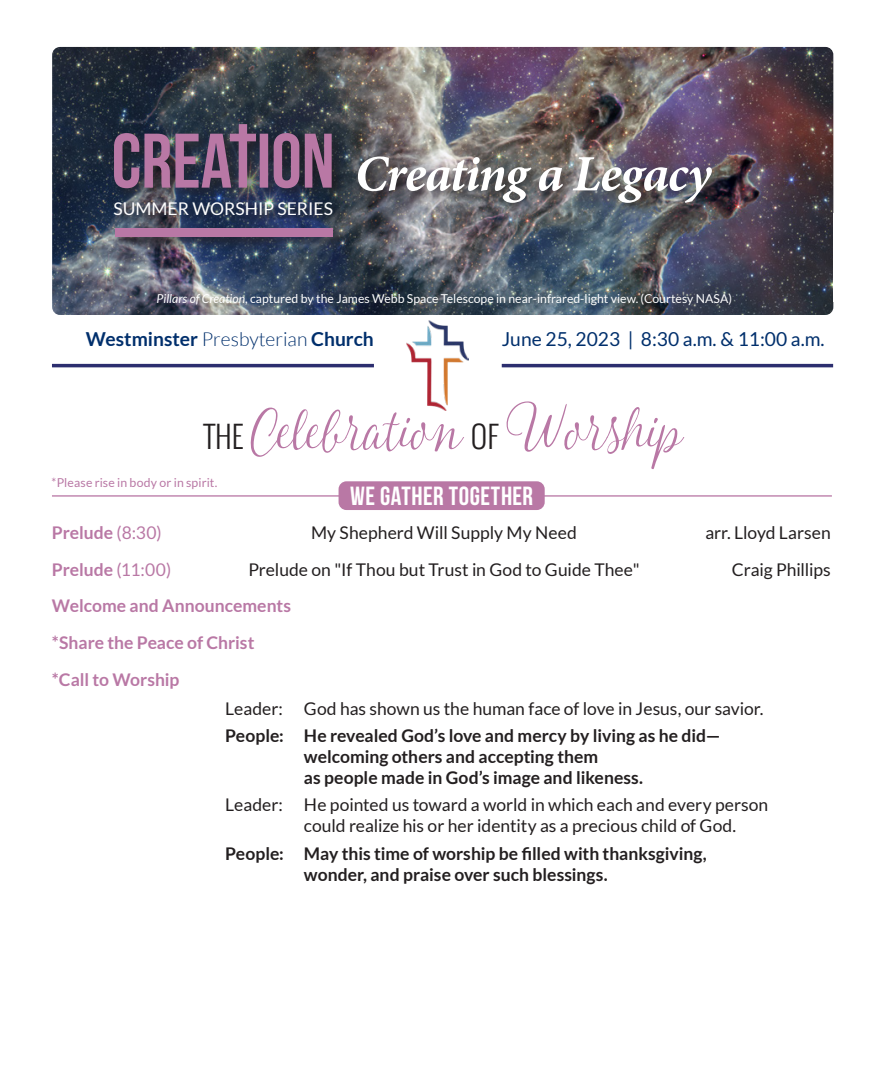
<style>
.page{position:relative;width:882px;height:1071px;background:#fff}
.page>*{position:absolute;margin:0;border:0;box-sizing:border-box;transform-origin:0 0}
.t1{font:83.65px "Fabulous";color:#b978a5}
.t2{font:italic 700 51.1px "Minion Pro";letter-spacing:-.02em;color:#fff}
.t3{font:300 30.45px "Oswald";color:#231f20}
.t4{font:26.25px "Bebas Neue";letter-spacing:.02em;color:#fff}
.t5{font:19.25px "Lato";color:#002f6c}
.t6{font:700 19.25px "Lato";color:#002f6c}
.t7{font:17.5px/21px "Lato";color:#231f20}
.t8{font:700 17.5px/21px "Lato";color:#231f20}
.t9{font:700 17.5px "Lato";color:#b978a5}
.t10{font:17.5px "Lato";color:#fff}
.t11{font:12.25px "Lato";color:#fff}
.t12{font:12.25px "Lato";letter-spacing:.01em;color:#b978a5}
.s1{font-style:italic}
.s2{font-weight:300}
.s3{font-weight:400}
</style>
<div class="page">
<img style="left:406px;top:320px;width:63px;height:91px">
<hr style="left:52px;top:364px;width:322px;height:3px;background:#2c2e6f">
<hr style="left:502px;top:364px;width:331px;height:3px;background:#2c2e6f">
<div style="left:339px;top:481px;width:206px;height:29px;background:#b978a5;border-radius:8px"></div>
<hr style="left:52px;top:495px;width:292px;height:2px;background:#b978a5">
<hr style="left:541px;top:495px;width:291px;height:2px;background:#b978a5">
<img style="left:52px;top:47px;width:781px;height:268px">
<div style="left:354px;top:153px;width:372px;height:65px;background:#231f20;opacity:.75"></div>
<div style="left:110px;top:121px;width:237px;height:109px;background:#231f20;opacity:.75"></div>
<svg style="left:114px;top:124px;width:218px;height:64px;background:#6d526f"></svg>
<div style="left:111px;top:224px;width:236px;height:28px;background:#231f20;opacity:.75"></div>
<div style="left:115px;top:228px;width:218px;height:8px;background:#b978a5"></div>
<p class="t10" style="left:113px;top:199px;width:221px">SUMMER WORSHIP SERIES</p>
<p class="t2" style="left:355px;top:138px;width:358px">Creating a Legacy</p>
<p class="t11" style="left:156px;top:292px;width:577px"><span class="s1">Pillars of Creation</span>, captured by the James Webb Space Telescope in near-infrared-light view. (Courtesy NASA)</p>
<p class="t6" style="left:86px;top:328px;width:290px">Westminster <span class="s2">Presbyterian</span> Church</p>
<p class="t5" style="left:502px;top:329px;width:324px">June 25, 2023 | 8:30 a.m. &amp; 11:00 a.m.</p>
<p class="t1" style="left:250px;top:388px;width:213px">Celebration</p>
<p class="t3" style="left:204px;top:414px;width:41px">THE</p>
<p class="t1" style="left:506px;top:388px;width:177px">Worship</p>
<p class="t3" style="left:471px;top:414px;width:29px">OF</p>
<p class="t12" style="left:52px;top:476px;width:167px">*Please rise in body or in spirit.</p>
<p class="t4" style="left:350px;top:481px;width:185px">WE GATHER TOGETHER</p>
<p class="t9" style="left:52px;top:523px;width:111px">Prelude <span class="s3">(8:30)</span></p>
<p class="t7" style="left:311px;top:522px;width:267px">My Shepherd Will Supply My Need</p>
<p class="t7" style="left:705px;top:522px;width:127px">arr. Lloyd Larsen</p>
<p class="t9" style="left:52px;top:559px;width:121px">Prelude <span class="s3">(11:00)</span></p>
<p class="t7" style="left:248px;top:559px;width:393px">Prelude on "If Thou but Trust in God to Guide Thee"</p>
<p class="t7" style="left:732px;top:559px;width:100px">Craig Phillips</p>
<p class="t9" style="left:52px;top:596px;width:241px">Welcome and Announcements</p>
<p class="t9" style="left:52px;top:633px;width:204px">*Share the Peace of Christ</p>
<p class="t9" style="left:52px;top:670px;width:129px">*Call to Worship</p>
<p class="t7" style="left:225px;top:698px;width:540px">Leader: God has shown us the human face of love in Jesus, our savior.</p>
<p class="t8" style="left:304px;top:725px;width:418px;text-indent:-79px">People: He revealed God’s love and mercy by living as he did— welcoming others and accepting them<br>as people made in God’s image and likeness.</p>
<p class="t7" style="left:304px;top:794px;width:466px;text-indent:-79px">Leader: He pointed us toward a world in which each and every person could realize his or her identity as a precious child of God.</p>
<p class="t8" style="left:304px;top:843px;width:404px;text-indent:-79px">People: May this time of worship be filled with thanksgiving, wonder, and praise over such blessings.</p>
</div>
